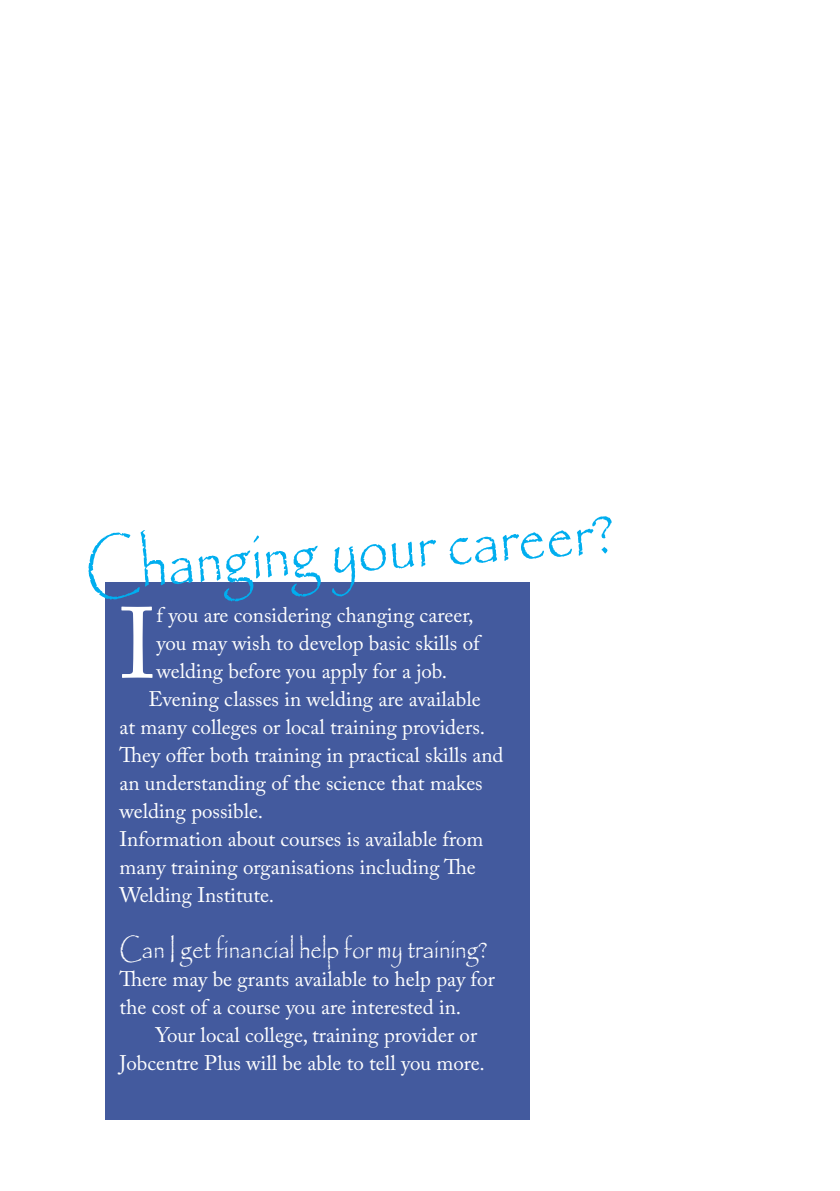
<style>
.page{position:relative;width:840px;height:1191px;background:#fff}
.page>*{position:absolute;margin:0;border:0;box-sizing:border-box;transform-origin:0 0}
.t1{font:99.8px "Adobe Caslon Pro";color:#fff}
.t2{font:68px "Papyrus";color:#00aeef;scale:.8 1}
.t3{font:28px "Papyrus";color:#fff;scale:.8 1}
.t4{font:21px/28px "Adobe Caslon Pro";color:#fff}
</style>
<div class="page">
<div style="left:105px;top:582px;width:424px;height:537px;background:#435a9e"></div>
<hr style="left:839px;top:31px;width:1px;height:1128px;background:#000">
<h2 class="t2" style="left:82px;top:527px;width:663px;rotate:-4deg">Changing your career?</h2>
<h1 class="t1" style="left:119px;top:585px;width:39px">I</h1>
<p class="t4" style="left:156px;top:600px;width:318px">f you are considering changing career,</p>
<p class="t4" style="left:156px;top:628px;width:324px">you may wish to develop basic skills of</p>
<p class="t4" style="left:156px;top:656px;width:292px">welding before you apply for a job.</p>
<p class="t4" style="left:148px;top:684px;width:334px">Evening classes in welding are available</p>
<p class="t4" style="left:119px;top:712px;width:367px">at many colleges or local training providers.</p>
<p class="t4" style="left:119px;top:740px;width:385px">They offer both training in practical skills and</p>
<p class="t4" style="left:119px;top:768px;width:364px">an understanding of the science that makes</p>
<p class="t4" style="left:119px;top:796px;width:145px">welding possible.</p>
<p class="t4" style="left:119px;top:824px;width:365px">Information about courses is available from</p>
<p class="t4" style="left:119px;top:852px;width:357px">many training organisations including The</p>
<p class="t4" style="left:119px;top:880px;width:156px">Welding Institute.</p>
<h3 class="t3" style="left:119px;top:932px;width:461px">Can I get financial help for my training?</h3>
<p class="t4" style="left:119px;top:964px;width:377px">There may be grants available to help pay for the cost of a course you are interested in.</p>
<p class="t4" style="left:119px;top:1020px;width:367px;text-indent:36px">Your local college, training provider or<br>Jobcentre Plus will be able to tell you more.</p>
</div>
